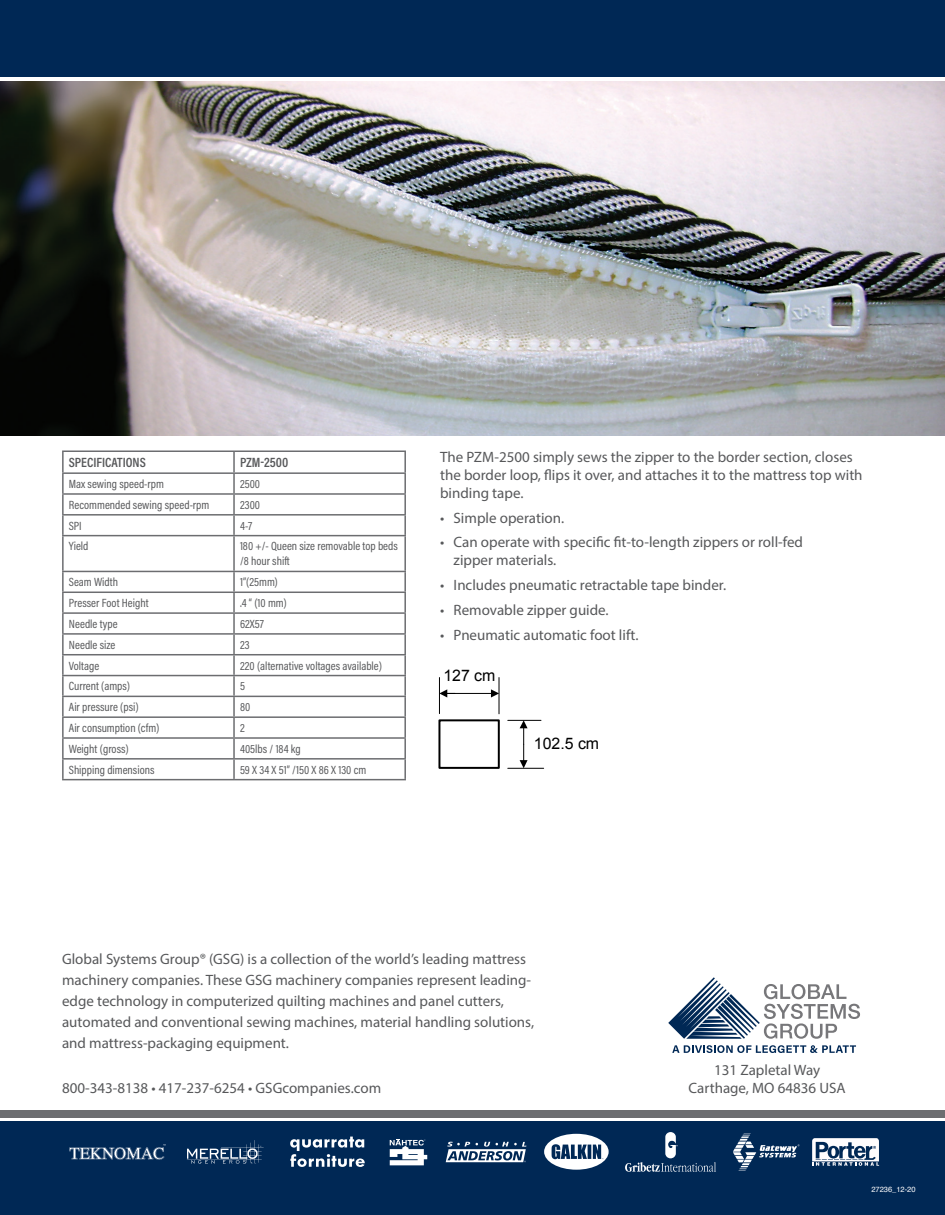
<style>
.page{position:relative;width:945px;height:1215px;background:#fff}
.page>*{position:absolute;margin:0;border:0;box-sizing:border-box;transform-origin:0 0}
.t1{font:15.9px "Arial";letter-spacing:-.005em;color:#000}
.t2{font:15px/21px "Myriad Pro";color:#57585a}
.t3{font:600 13.5px "Acumin Pro Cond";color:#57585a}
.t4{font:12px/15px "Acumin Pro Cond";color:#57585a}
.t5{font:7.5px "Helvetica";color:#fff}
</style>
<div class="page">
<div style="left:0;top:1122px;width:945px;height:93px;background:#002855"></div>
<div style="left:0;top:1110px;width:945px;height:7px;background:#6c6d70"></div>
<svg style="left:668px;top:977px;width:192px;height:62px"></svg>
<svg style="left:672px;top:1045px;width:184px;height:8px"></svg>
<svg style="left:625px;top:1132px;width:91px;height:40px"></svg>
<svg style="left:812px;top:1138px;width:67px;height:28px"></svg>
<svg style="left:733px;top:1133px;width:67px;height:38px"></svg>
<svg style="left:544px;top:1134px;width:65px;height:36px"></svg>
<svg style="left:187px;top:1140px;width:77px;height:24px"></svg>
<svg style="left:69px;top:1144px;width:97px;height:16px"></svg>
<svg style="left:446px;top:1142px;width:80px;height:20px"></svg>
<svg style="left:390px;top:1139px;width:37px;height:26px"></svg>
<svg style="left:290px;top:1137px;width:75px;height:30px"></svg>
<div style="left:0;top:0;width:945px;height:76px;background:#002855"></div>
<img style="left:0;top:82px;width:945px;height:354px">
<hr style="left:439px;top:678px;width:1px;height:36px;background:#000">
<hr style="left:499px;top:678px;width:1px;height:36px;background:#000">
<hr style="left:447px;top:693px;width:45px;height:1px;background:#000">
<svg style="left:491px;top:689px;width:8px;height:9px"></svg>
<svg style="left:440px;top:689px;width:15px;height:9px"></svg>
<hr style="left:508px;top:768px;width:36px;height:1px;background:#000">
<hr style="left:508px;top:720px;width:33px;height:1px;background:#000">
<svg style="left:520px;top:720px;width:8px;height:48px"></svg>
<div style="left:438px;top:719px;width:62px;height:50px;border:2px solid #000"></div>
<hr style="left:62px;top:450px;width:172px;height:2px;background:#6c6d70">
<hr style="left:62px;top:452px;width:2px;height:20px;background:#6c6d70">
<hr style="left:234px;top:450px;width:172px;height:2px;background:#6c6d70">
<hr style="left:233px;top:452px;width:2px;height:20px;background:#6c6d70">
<hr style="left:404px;top:452px;width:2px;height:20px;background:#6c6d70">
<hr style="left:62px;top:472px;width:172px;height:2px;background:#6c6d70">
<hr style="left:234px;top:472px;width:172px;height:2px;background:#6c6d70">
<hr style="left:62px;top:493px;width:172px;height:2px;background:#6c6d70">
<hr style="left:234px;top:493px;width:172px;height:2px;background:#6c6d70">
<hr style="left:62px;top:514px;width:172px;height:2px;background:#6c6d70">
<svg style="left:62px;top:474px;width:2px;height:61px"></svg>
<hr style="left:234px;top:514px;width:172px;height:2px;background:#6c6d70">
<svg style="left:233px;top:474px;width:2px;height:61px"></svg>
<svg style="left:404px;top:474px;width:2px;height:61px"></svg>
<hr style="left:62px;top:535px;width:172px;height:1px;background:#6c6d70">
<hr style="left:62px;top:536px;width:2px;height:35px;background:#6c6d70">
<hr style="left:234px;top:535px;width:172px;height:1px;background:#6c6d70">
<hr style="left:233px;top:536px;width:2px;height:35px;background:#6c6d70">
<hr style="left:404px;top:536px;width:2px;height:35px;background:#6c6d70">
<hr style="left:62px;top:571px;width:172px;height:1px;background:#6c6d70">
<hr style="left:62px;top:572px;width:2px;height:20px;background:#6c6d70">
<hr style="left:234px;top:571px;width:172px;height:1px;background:#6c6d70">
<hr style="left:233px;top:572px;width:2px;height:20px;background:#6c6d70">
<hr style="left:404px;top:572px;width:2px;height:20px;background:#6c6d70">
<hr style="left:62px;top:592px;width:172px;height:1px;background:#6c6d70">
<hr style="left:234px;top:592px;width:172px;height:1px;background:#6c6d70">
<hr style="left:62px;top:612px;width:172px;height:2px;background:#6c6d70">
<hr style="left:234px;top:612px;width:172px;height:2px;background:#6c6d70">
<hr style="left:62px;top:633px;width:172px;height:2px;background:#6c6d70">
<svg style="left:62px;top:593px;width:2px;height:61px"></svg>
<hr style="left:234px;top:633px;width:172px;height:2px;background:#6c6d70">
<svg style="left:233px;top:593px;width:2px;height:61px"></svg>
<svg style="left:404px;top:593px;width:2px;height:61px"></svg>
<hr style="left:62px;top:654px;width:172px;height:1px;background:#6c6d70">
<hr style="left:62px;top:655px;width:2px;height:20px;background:#6c6d70">
<hr style="left:234px;top:654px;width:172px;height:1px;background:#6c6d70">
<hr style="left:233px;top:655px;width:2px;height:20px;background:#6c6d70">
<hr style="left:404px;top:655px;width:2px;height:20px;background:#6c6d70">
<hr style="left:62px;top:675px;width:172px;height:1px;background:#6c6d70">
<hr style="left:62px;top:676px;width:2px;height:20px;background:#6c6d70">
<hr style="left:234px;top:675px;width:172px;height:1px;background:#6c6d70">
<hr style="left:233px;top:676px;width:2px;height:20px;background:#6c6d70">
<hr style="left:404px;top:676px;width:2px;height:20px;background:#6c6d70">
<hr style="left:62px;top:696px;width:172px;height:1px;background:#6c6d70">
<hr style="left:234px;top:696px;width:172px;height:1px;background:#6c6d70">
<hr style="left:62px;top:716px;width:172px;height:2px;background:#6c6d70">
<hr style="left:234px;top:716px;width:172px;height:2px;background:#6c6d70">
<hr style="left:62px;top:737px;width:172px;height:2px;background:#6c6d70">
<hr style="left:234px;top:737px;width:172px;height:2px;background:#6c6d70">
<hr style="left:62px;top:758px;width:172px;height:2px;background:#6c6d70">
<svg style="left:62px;top:697px;width:2px;height:82px"></svg>
<hr style="left:234px;top:758px;width:172px;height:2px;background:#6c6d70">
<svg style="left:233px;top:697px;width:2px;height:82px"></svg>
<svg style="left:404px;top:697px;width:2px;height:82px"></svg>
<hr style="left:62px;top:779px;width:172px;height:1px;background:#6c6d70">
<hr style="left:234px;top:779px;width:172px;height:1px;background:#6c6d70">
<p class="t3" style="left:69px;top:454px;width:79px">SPECIFICATIONS</p>
<p class="t3" style="left:240px;top:454px;width:50px">PZM-2500</p>
<p class="t4" style="left:69px;top:476px;width:97px">Max sewing speed-rpm</p>
<p class="t4" style="left:240px;top:476px;width:22px">2500</p>
<p class="t4" style="left:69px;top:497px;width:142px">Recommended sewing speed-rpm</p>
<p class="t4" style="left:240px;top:497px;width:22px">2300</p>
<p class="t4" style="left:69px;top:518px;width:14px">SPI</p>
<p class="t4" style="left:240px;top:518px;width:14px">4-7</p>
<p class="t4" style="left:69px;top:539px;width:21px">Yield</p>
<p class="t4" style="left:240px;top:539px;width:159px">180 +/- Queen size removable top beds /8 hour shift</p>
<p class="t4" style="left:69px;top:574px;width:51px">Seam Width</p>
<p class="t4" style="left:240px;top:574px;width:39px">1”(25mm)</p>
<p class="t4" style="left:69px;top:595px;width:81px">Presser Foot Height</p>
<p class="t4" style="left:240px;top:595px;width:48px">.4 “ (10 mm)</p>
<p class="t4" style="left:69px;top:616px;width:50px">Needle type</p>
<p class="t4" style="left:240px;top:616px;width:25px">62X57</p>
<p class="t4" style="left:69px;top:637px;width:48px">Needle size</p>
<p class="t4" style="left:240px;top:637px;width:11px">23</p>
<p class="t4" style="left:69px;top:658px;width:32px">Voltage</p>
<p class="t4" style="left:240px;top:658px;width:143px">220 (alternative voltages available)</p>
<p class="t4" style="left:69px;top:679px;width:63px">Current (amps)</p>
<p class="t4" style="left:240px;top:679px;width:6px">5</p>
<p class="t4" style="left:69px;top:699px;width:71px">Air pressure (psi)</p>
<p class="t4" style="left:240px;top:699px;width:12px">80</p>
<p class="t4" style="left:69px;top:720px;width:92px">Air consumption (cfm)</p>
<p class="t4" style="left:240px;top:720px;width:6px">2</p>
<p class="t4" style="left:69px;top:741px;width:61px">Weight (gross)</p>
<p class="t4" style="left:240px;top:741px;width:62px">405lbs / 184 kg</p>
<p class="t4" style="left:69px;top:762px;width:87px">Shipping dimensions</p>
<p class="t4" style="left:240px;top:762px;width:128px">59 X 34 X 51” /150 X 86 X 130 cm</p>
<p class="t2" style="left:440px;top:447px;width:424px;line-height:18px">The PZM-2500 simply sews the zipper to the border section, closes the border loop, flips it over, and attaches it to the mattress top with binding tape.</p>
<p class="t2" style="left:440px;top:507px;width:126px">• Simple operation.</p>
<p class="t2" style="left:454px;top:533px;width:351px;line-height:18px;text-indent:-14px">• Can operate with specific fit-to-length zippers or roll-fed zipper materials.</p>
<p class="t2" style="left:440px;top:574px;width:288px">• Includes pneumatic retractable tape binder.</p>
<p class="t2" style="left:440px;top:599px;width:170px">• Removable zipper guide.</p>
<p class="t2" style="left:440px;top:624px;width:200px">• Pneumatic automatic foot lift.</p>
<p class="t1" style="left:443px;top:665px;width:53px">127 cm</p>
<p class="t1" style="left:534px;top:733px;width:67px">102.5 cm</p>
<p class="t2" style="left:62px;top:948px;width:474px">Global Systems Group® (GSG) is a collection of the world’s leading mattress machinery companies. These GSG machinery companies represent leading&shy;edge technology in computerized quilting machines and panel cutters, automated and conventional sewing machines, material handling solutions, and mattress-packaging equipment.</p>
<p class="t2" style="left:62px;top:1077px;width:321px">800-343-8138 • 417-237-6254 • GSGcompanies.com</p>
<p class="t2" style="left:714px;top:1059px;width:108px">131 Zapletal Way</p>
<p class="t2" style="left:689px;top:1077px;width:159px">Carthage, MO 64836 USA</p>
<p class="t5" style="left:871px;top:1184px;width:46px">27236_12-20</p>
</div>
